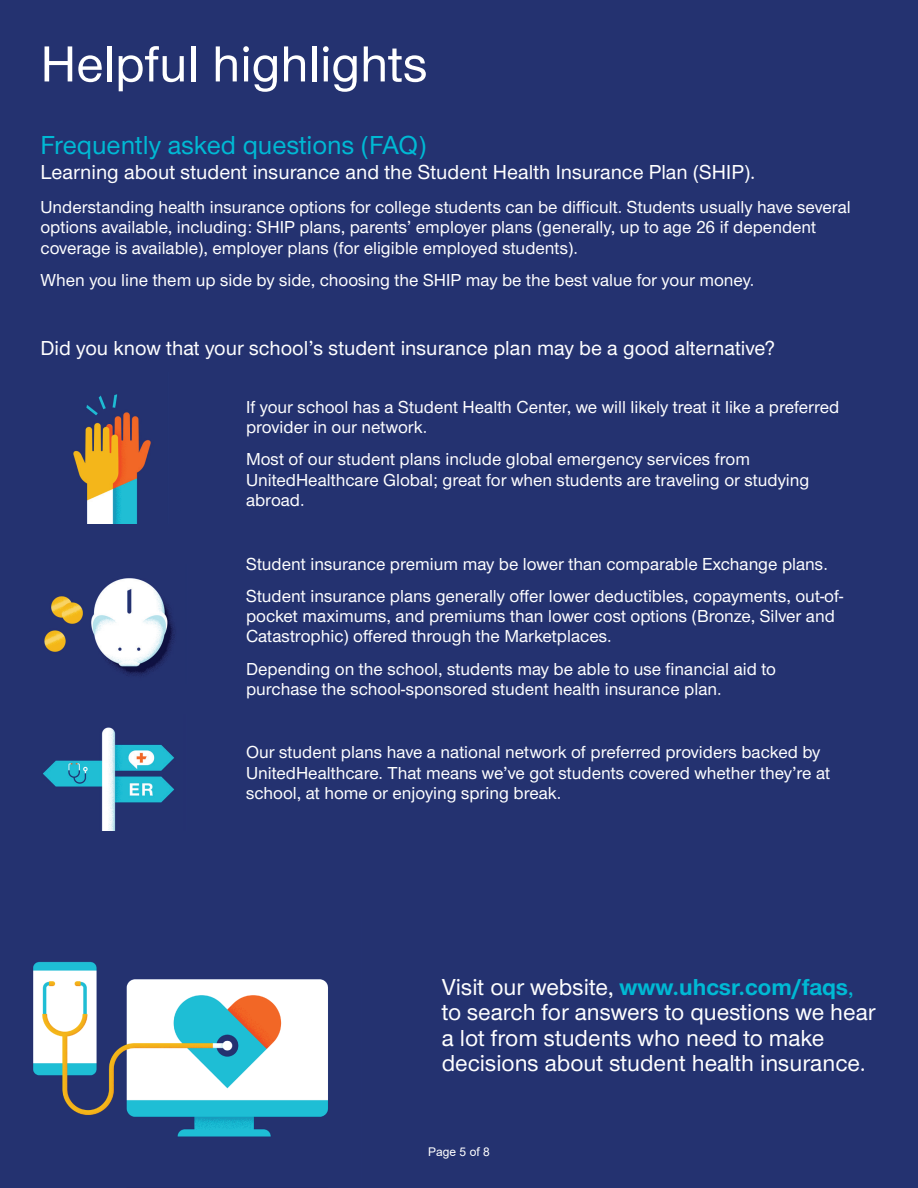
<style>
.page{position:relative;width:918px;height:1188px;background:#243270}
.page>*{position:absolute;margin:0;border:0;box-sizing:border-box;transform-origin:0 0}
.t1{font:500 52.5px "UHC Sans";color:#fff}
.t2{font:500 27px "UHC Sans";color:#00b9d4}
.t3{font:500 24px/25.5px "UHC Sans";color:#fff}
.t4{font:500 21px "UHC Sans";color:#fff}
.t5{font:21px "UHC Sans";color:#fff}
.t6{font:18px/20.2px "UHC Sans";color:#fff}
.t7{font:12px "Arial";color:#fff}
.s1{font-weight:700;color:#00b9d4}
.s2{color:#00b9d4}
</style>
<div class="page">
<img style="left:73px;top:394px;width:78px;height:130px">
<img style="left:44px;top:578px;width:131px;height:98px">
<img style="left:43px;top:727px;width:131px;height:104px">
<img style="left:33px;top:962px;width:295px;height:175px">
<h1 class="t1" style="left:40px;top:29px;width:389px">Helpful highlights</h1>
<h2 class="t2" style="left:40px;top:127px;width:387px">Frequently asked questions (FAQ)</h2>
<p class="t4" style="left:41px;top:158px;width:716px">Learning about student insurance and the Student Health Insurance Plan (SHIP).</p>
<p class="t6" style="left:40px;top:196px;width:812px">Understanding health insurance options for college students can be difficult. Students usually have several options available, including: SHIP plans, parents’ employer plans (generally, up to age 26 if dependent coverage is available), employer plans (for eligible employed students).</p>
<p class="t6" style="left:40px;top:269px;width:715px">When you line them up side by side, choosing the SHIP may be the best value for your money.</p>
<p class="t5" style="left:40px;top:334px;width:736px">Did you know that your school’s student insurance plan may be a good alternative?</p>
<p class="t6" style="left:246px;top:396px;width:595px">If your school has a Student Health Center, we will likely treat it like a preferred provider in our network.</p>
<p class="t6" style="left:246px;top:448px;width:565px">Most of our student plans include global emergency services from<br>UnitedHealthcare Global; great for when students are traveling or studying abroad.</p>
<p class="t6" style="left:246px;top:547px;width:599px;line-height:32.2px">Student insurance premium may be lower than comparable Exchange plans.<br>Student insurance plans generally offer lower deductibles, copayments, out-of-</p>
<p class="t6" style="left:246px;top:605px;width:590px">pocket maximums, and premiums than lower cost options (Bronze, Silver and<br>Catastrophic) offered through the Marketplaces.</p>
<p class="t6" style="left:246px;top:658px;width:532px">Depending on the school, students may be able to use financial aid to purchase the school-sponsored student health insurance plan.</p>
<p class="t6" style="left:246px;top:741px;width:586px">Our student plans have a national network of preferred providers backed by<br>UnitedHealthcare. That means we’ve got students covered whether they’re at school, at home or enjoying spring break.</p>
<h3 class="t3" style="left:442px;top:973px;width:435px">Visit our website, <span class="s1">www.uhcsr.com/faqs</span><span class="s2">, </span>to search for answers to questions we hear a lot from students who need to make decisions about student health insurance.</h3>
<p class="t7" style="left:428px;top:1144px;width:63px">Page 5 of 8</p>
</div>
